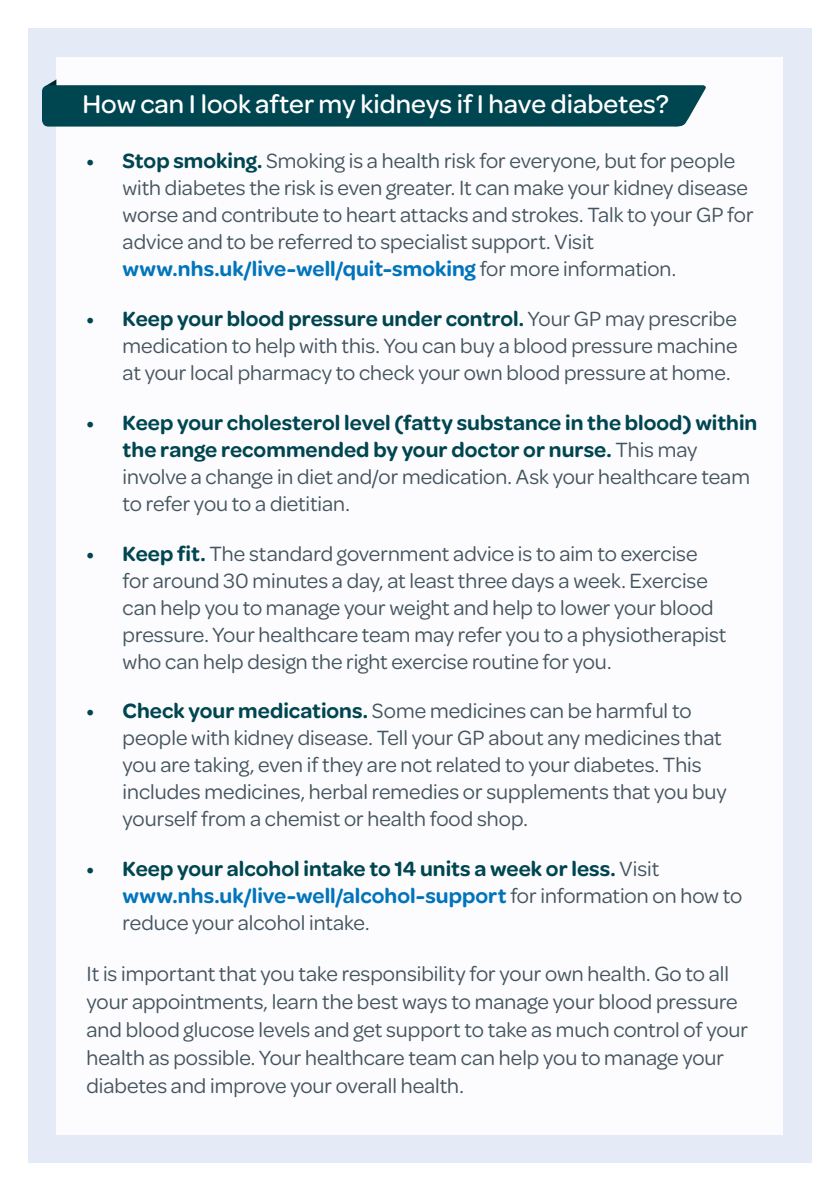
<style>
.page{position:relative;width:840px;height:1191px;background:#fff}
.page>*{position:absolute;margin:0;border:0;box-sizing:border-box;transform-origin:0 0}
.t1{font:500 27.4px "Omnes";color:#fff}
.t2{font:22px/27px "Omnes";color:#45555f}
.t3{font:600 22px/27px "Omnes";letter-spacing:.005em;color:#004650}
.s1{font-weight:600;color:#004650}
.s2{font-weight:600;color:#0174bc}
.s3{font-weight:400;color:#45555f}
</style>
<div class="page">
<div style="left:28px;top:28px;width:783px;height:1134px;background:#e5ebf6"></div>
<div style="left:57px;top:57px;width:725px;height:1077px;background:#fff"></div>
<svg style="left:42px;top:79px;width:664px;height:48px;background:#26616a"></svg>
<p class="t1" style="left:82px;top:85px;width:587px">How can I look after my kidneys if I have diabetes?</p>
<p class="t2" style="left:122px;top:146px;width:632px;text-indent:-36px"><span class="s1">• Stop smoking.</span> Smoking is a health risk for everyone, but for people with diabetes the risk is even greater. It can make your kidney disease worse and contribute to heart attacks and strokes. Talk to your GP for advice and to be referred to specialist support. Visit <span class="s2">www.nhs.uk/live-well/quit-smoking</span> for more information.</p>
<p class="t2" style="left:122px;top:304px;width:616px;text-align:justify;text-indent:-36px"><span class="s1">• Keep your blood pressure under control.</span> Your GP may prescribe medication to help with this. You can buy a blood pressure machine at your local pharmacy to check your own blood pressure at home.</p>
<p class="t3" style="left:122px;top:407px;width:636px;text-indent:-36px">• Keep your cholesterol level (fatty substance in the blood) within the range recommended by your doctor or nurse. <span class="s3">This may involve a change in diet and/or medication. Ask your healthcare team to refer you to a dietitian.</span></p>
<p class="t2" style="left:122px;top:538px;width:605px;text-indent:-36px"><span class="s1">• Keep fit.</span> The standard government advice is to aim to exercise for around 30 minutes a day, at least three days a week. Exercise can help you to manage your weight and help to lower your blood pressure. Your healthcare team may refer you to a physiotherapist who can help design the right exercise routine for you.</p>
<p class="t2" style="left:122px;top:696px;width:605px;text-indent:-36px"><span class="s1">• Check your medications.</span> Some medicines can be harmful to people with kidney disease. Tell your GP about any medicines that you are taking, even if they are not related to your diabetes. This includes medicines, herbal remedies or supplements that you buy yourself from a chemist or health food shop.</p>
<p class="t2" style="left:122px;top:854px;width:621px;text-indent:-36px"><span class="s1">• Keep your alcohol intake to 14 units a week or less.</span> Visit <span class="s2">www.nhs.uk/live-well/alcohol-support</span> for information on how to reduce your alcohol intake.</p>
<p class="t2" style="left:86px;top:958px;width:662px;line-height:28px">It is important that you take responsibility for your own health. Go to all your appointments, learn the best ways to manage your blood pressure and blood glucose levels and get support to take as much control of your health as possible. Your healthcare team can help you to manage your diabetes and improve your overall health.</p>
</div>
